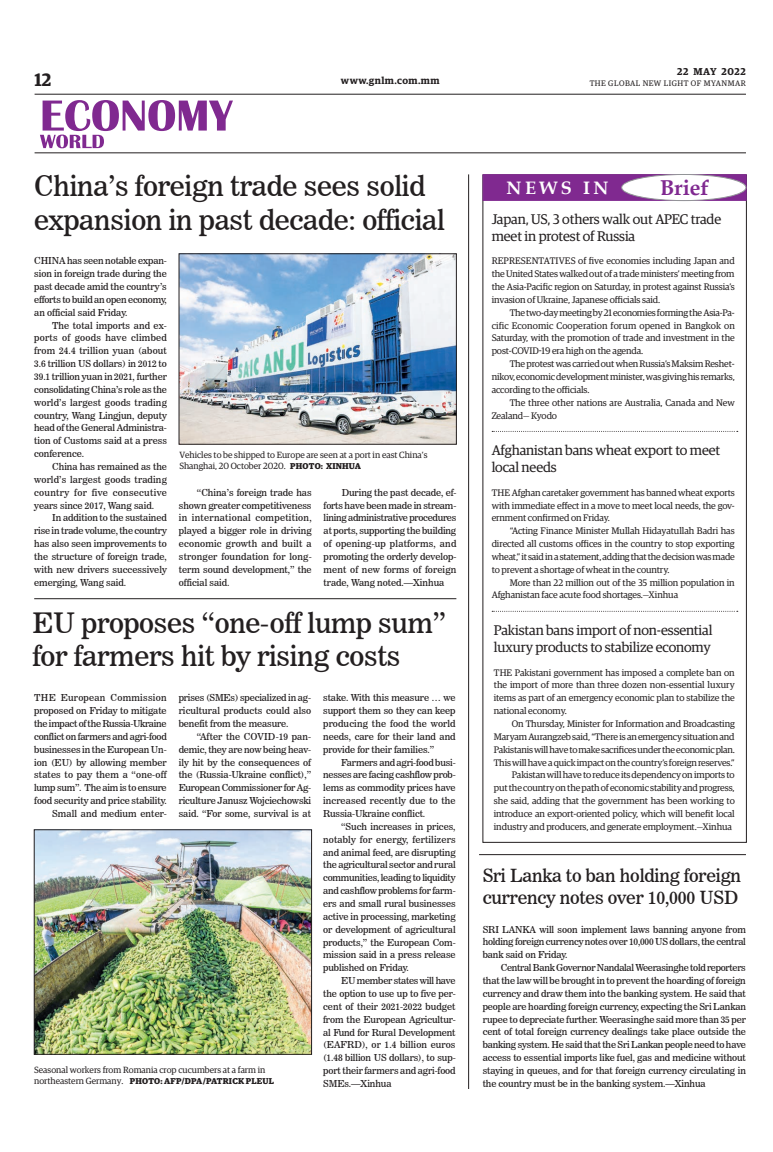
<style>
.page{position:relative;width:773px;height:1152px;background:#fff}
.page>*{position:absolute;margin:0;border:0;box-sizing:border-box;transform-origin:0 0}
._2_Clm_Head{font:28px/33.6px "News 706 BT Roman C";letter-spacing:-.01em;color:#231f20}
.Brief_2nd_Body{font:700 21.5px "Book Antiqua";color:#802990}
._2_Clm_Head-2{font:18px/21.6px "News 706 BT Roman C";letter-spacing:-.01em;color:#231f20}
.Brief_2nd_Body-2{font:700 18px "Book Antiqua";letter-spacing:.19em;color:#fff}
.t1{font:600 18px "Guardian Egyp";color:#231f20}
.Brief_Head{font:14px/16.8px "Guardian Egyp";letter-spacing:-.01em;color:#231f20}
.t2{font:600 10px "Guardian Egyp";letter-spacing:.045em;color:#231f20}
._2nd_Body{font:9.5px/12.9px "News 706 BT Roman C";letter-spacing:-.005em;color:#231f20;text-align:justify}
.Brief_2nd_Body-3{font:9.5px/12.9px "Guardian Egyp";letter-spacing:-.01em;color:#231f20;text-align:justify}
.Normal_Para{font:9.5px/12.9px "News 706 BT Roman C";letter-spacing:-.02em;color:#231f20;text-align:justify}
.t3{font:9px/10.8px "Guardian Egyp";color:#231f20}
.t4{font:700 8.5px "Guardian Egyp";letter-spacing:.02em;color:#231f20}
.t5{font:8px "Guardian Egyp";letter-spacing:.06em;color:#231f20}
.s1{font-weight:700;font-size:8.5px}
.s2{font-weight:400;font-size:9px}
</style>
<div class="page">
<hr style="left:35px;top:94px;width:711px;height:1px;background:#231f20">
<hr style="left:35px;top:153px;width:711px;height:1px;background:#231f20">
<svg style="left:40px;top:100px;width:193px;height:48px"></svg>
<svg style="left:482px;top:201px;width:264px;height:642px"></svg>
<div style="left:482px;top:174px;width:264px;height:27px;background:#802990;border:1px solid #802990"></div>
<div style="left:621px;top:174px;width:125px;height:27px;background:#fff;border-radius:50%"></div>
<div style="left:621px;top:174px;width:125px;height:27px;border:1px solid #939598;border-radius:50%"></div>
<img style="left:181px;top:256px;width:273px;height:186px">
<img style="left:36px;top:832px;width:274px;height:220px">
<div style="left:34px;top:830px;width:278px;height:224px;border:1px solid #231f20"></div>
<hr style="left:34px;top:598px;width:422px;height:1px;background:#231f20">
<hr style="left:479px;top:854px;width:267px;height:1px;background:#231f20">
<hr style="left:468px;top:174px;width:1px;height:915px;background:#231f20">
<svg style="left:492px;top:431px;width:245px;height:1px"></svg>
<svg style="left:492px;top:611px;width:245px;height:1px"></svg>
<h3 class="t1" style="left:35px;top:67px;width:18px">12</h3>
<p class="t2" style="left:677px;top:64px;width:70px">22 MAY 2022</p>
<p class="t2" style="left:341px;top:73px;width:100px">www.gnlm.com.mm</p>
<p class="t5" style="left:589px;top:78px;width:158px">THE GLOBAL NEW LIGHT OF MYANMAR</p>
<p class="_2_Clm_Head" style="left:34px;top:169px;width:392px">China’s foreign trade sees solid</p>
<p class="Brief_2nd_Body-2" style="left:506px;top:175px;width:104px">NEWS IN</p>
<p class="Brief_2nd_Body" style="left:660px;top:173px;width:50px">Brief</p>
<p class="_2_Clm_Head" style="left:34px;top:203px;width:412px">expansion in past decade: official</p>
<p class="Normal_Para" style="left:34px;top:254px;width:134px">CHINA has seen notable expan&shy;sion in foreign trade during the past decade amid the country’s efforts to build an open economy, an official said Friday.</p>
<p class="_2nd_Body" style="left:34px;top:319px;width:134px;text-indent:18px">The total imports and ex&shy;ports of goods have climbed from 24.4 trillion yuan (about 3.6 trillion US dollars) in 2012 to 39.1 trillion yuan in 2021, further consolidating China’s role as the world’s largest goods trading country, Wang Lingjun, deputy head of the General Administra&shy;tion of Customs said at a press conference.</p>
<p class="_2nd_Body" style="left:34px;top:460px;width:134px;text-indent:18px">China has remained as the world’s largest goods trading country for five consecutive years since 2017, Wang said.</p>
<p class="_2nd_Body" style="left:34px;top:512px;width:134px;text-indent:18px">In addition to the sustained rise in trade volume, the country has also seen improvements to the structure of foreign trade, with new drivers successively emerging, Wang said.</p>
<p class="Brief_Head" style="left:491px;top:210px;width:231px">Japan, US, 3 others walk out APEC trade meet in protest of Russia</p>
<p class="Brief_2nd_Body-3" style="left:491px;top:254px;width:245px">REPRESENTATIVES of five economies including Japan and the United States walked out of a trade ministers’ meeting from the Asia-Pacific region on Saturday, in protest against Russia’s invasion of Ukraine, Japanese officials said.</p>
<p class="Brief_2nd_Body-3" style="left:491px;top:305px;width:245px;text-indent:18px">The two-day meeting by 21 economies forming the Asia-Pa&shy;cific Economic Cooperation forum opened in Bangkok on Saturday, with the promotion of trade and investment in the post-COVID-19 era high on the agenda.</p>
<p class="Brief_2nd_Body-3" style="left:491px;top:357px;width:245px;text-indent:18px">The protest was carried out when Russia’s Maksim Reshet&shy;nikov, economic development minister, was giving his remarks, according to the officials.</p>
<p class="Brief_2nd_Body-3" style="left:491px;top:395px;width:245px;text-indent:18px">The three other nations are Australia, Canada and New<br>Zealand— Kyodo</p>
<p class="Brief_Head" style="left:491px;top:441px;width:230px">Afghanistan bans wheat export to meet local needs</p>
<p class="Brief_2nd_Body-3" style="left:491px;top:485px;width:245px">THE Afghan caretaker government has banned wheat exports with immediate effect in a move to meet local needs, the gov&shy;ernment confirmed on Friday.</p>
<p class="Brief_2nd_Body-3" style="left:491px;top:524px;width:245px;text-indent:18px">“Acting Finance Minister Mullah Hidayatullah Badri has directed all customs offices in the country to stop exporting wheat,” it said in a statement, adding that the decision was made to prevent a shortage of wheat in the country.</p>
<p class="Brief_2nd_Body-3" style="left:491px;top:575px;width:244px;text-indent:18px">More than 22 million out of the 35 million population in<br>Afghanistan face acute food shortages.—Xinhua</p>
<p class="Brief_Head" style="left:494px;top:621px;width:220px">Pakistan bans import of non-essential luxury products to stabilize economy</p>
<p class="Brief_2nd_Body-3" style="left:494px;top:665px;width:242px">THE Pakistani government has imposed a complete ban on the import of more than three dozen non-essential luxury items as part of an emergency economic plan to stabilize the national economy.</p>
<p class="Brief_2nd_Body-3" style="left:494px;top:717px;width:242px;text-indent:18px">On Thursday, Minister for Information and Broadcasting Maryam Aurangzeb said, “There is an emergency situation and Pakistanis will have to make sacrifices under the economic plan.<br>This will have a quick impact on the country’s foreign reserves.”</p>
<p class="Brief_2nd_Body-3" style="left:494px;top:768px;width:242px;text-indent:18px">Pakistan will have to reduce its dependency on imports to put the country on the path of economic stability and progress, she said, adding that the government has been working to introduce an export-oriented policy, which will benefit local industry and producers, and generate employment.—Xinhua</p>
<p class="t3" style="left:179px;top:449px;width:250px">Vehicles to be shipped to Europe are seen at a port in east China’s<br>Shanghai, 20 October 2020. <span class="s1">PHOTO: XINHUA</span></p>
<p class="_2nd_Body" style="left:179px;top:486px;width:134px;text-indent:18px">“China’s foreign trade has shown greater competitiveness in international competition, played a bigger role in driving economic growth and built a stronger foundation for long&shy;term sound development,” the official said.</p>
<p class="_2nd_Body" style="left:323px;top:486px;width:134px;text-indent:18px">During the past decade, ef&shy;forts have been made in stream&shy;lining administrative procedures at ports, supporting the building of opening-up platforms, and promoting the orderly develop&shy;ment of new forms of foreign trade, Wang noted.—Xinhua</p>
<p class="_2_Clm_Head" style="left:32px;top:606px;width:415px">EU proposes “one-off lump sum” for farmers hit by rising costs</p>
<p class="Normal_Para" style="left:34px;top:691px;width:134px">THE European Commission proposed on Friday to mitigate the impact of the Russia-Ukraine conflict on farmers and agri-food businesses in the European Un&shy;ion (EU) by allowing member states to pay them a “one-off lump sum”. The aim is to ensure food security and price stability.</p>
<p class="_2nd_Body" style="left:52px;top:807px;width:116px">Small and medium enter-</p>
<p class="_2nd_Body" style="left:179px;top:691px;width:134px">prises (SMEs) specialized in ag&shy;ricultural products could also benefit from the measure.</p>
<p class="_2nd_Body" style="left:179px;top:730px;width:134px;text-indent:18px">“After the COVID-19 pan&shy;demic, they are now being heav&shy;ily hit by the consequences of the (Russia-Ukraine conflict),” European Commissioner for Ag&shy;riculture Janusz Wojciechowski said. “For some, survival is at</p>
<p class="_2nd_Body" style="left:323px;top:691px;width:134px">stake. With this measure … we support them so they can keep producing the food the world needs, care for their land and provide for their families.”</p>
<p class="_2nd_Body" style="left:323px;top:756px;width:134px;text-indent:18px">Farmers and agri-food busi&shy;nesses are facing cashflow prob&shy;lems as commodity prices have increased recently due to the Russia-Ukraine conflict.</p>
<p class="_2nd_Body" style="left:323px;top:820px;width:134px;text-indent:18px">“Such increases in prices, notably for energy, fertilizers and animal feed, are disrupting the agricultural sector and rural communities, leading to liquidity and cashflow problems for farm&shy;ers and small rural businesses active in processing, marketing or development of agricultural products,” the European Com&shy;mission said in a press release published on Friday.</p>
<p class="_2nd_Body" style="left:323px;top:974px;width:134px;text-indent:18px">EU member states will have the option to use up to five per&shy;cent of their 2021-2022 budget from the European Agricultur&shy;al Fund for Rural Development (EAFRD), or 1.4 billion euros (1.48 billion US dollars), to sup&shy;port their farmers and agri-food SMEs.—Xinhua</p>
<p class="_2_Clm_Head-2" style="left:482px;top:865px;width:260px">Sri Lanka to ban holding foreign currency notes over 10,000 USD</p>
<p class="Normal_Para" style="left:482px;top:923px;width:265px">SRI LANKA will soon implement laws banning anyone from holding foreign currency notes over 10,000 US dollars, the central bank said on Friday.</p>
<p class="_2nd_Body" style="left:482px;top:961px;width:265px;text-indent:18px">Central Bank Governor Nandalal Weerasinghe told reporters that the law will be brought in to prevent the hoarding of foreign currency and draw them into the banking system. He said that people are hoarding foreign currency, expecting the Sri Lankan rupee to depreciate further. Weerasinghe said more than 35 per cent of total foreign currency dealings take place outside the banking system. He said that the Sri Lankan people need to have access to essential imports like fuel, gas and medicine without staying in queues, and for that foreign currency circulating in the country must be in the banking system.—Xinhua</p>
<p class="t3" style="left:34px;top:1064px;width:233px">Seasonal workers from Romania crop cucumbers at a farm in</p>
<p class="t4" style="left:34px;top:1074px;width:241px"><span class="s2">northeastern Germany.</span> PHOTO: AFP/DPA/PATRICK PLEUL</p>
</div>
